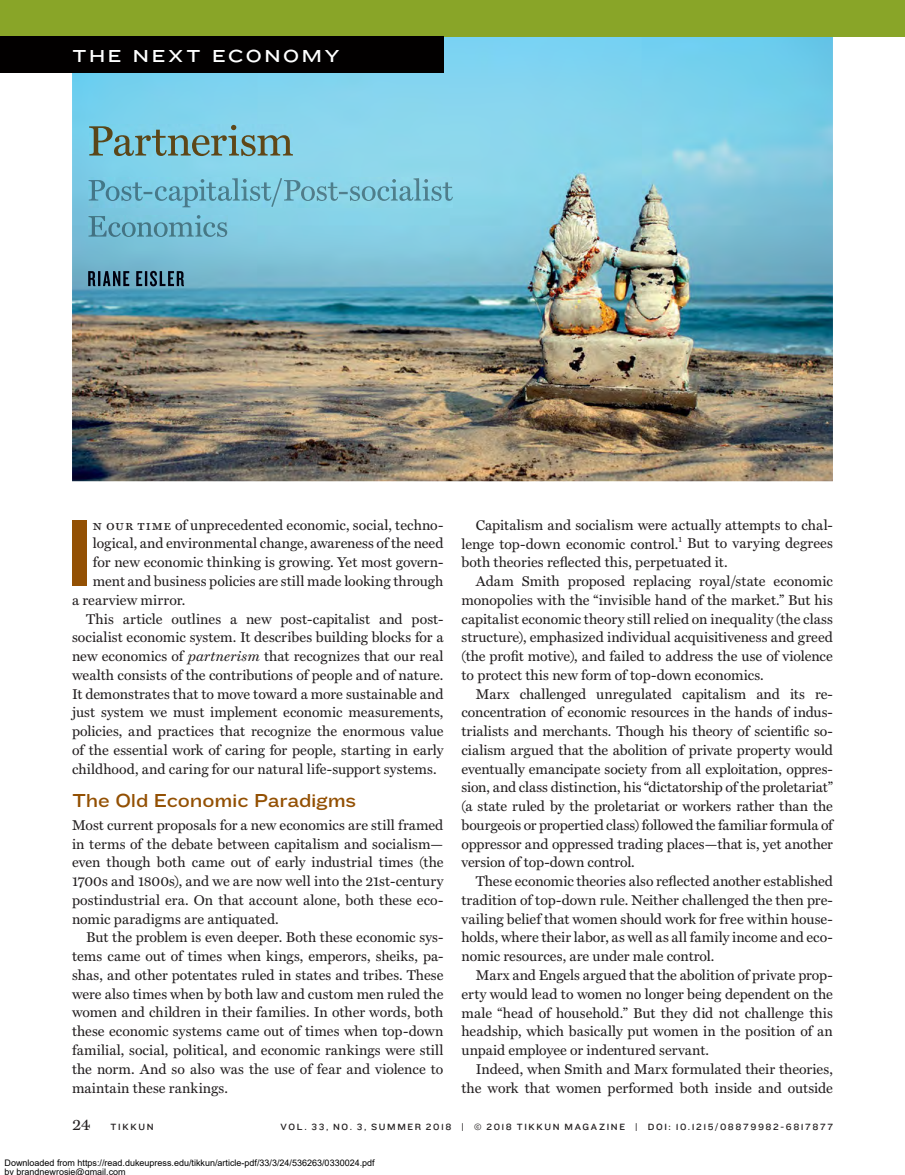
<style>
.page{position:relative;width:905px;height:1175px;background:#fff}
.page>*{position:absolute;margin:0;border:0;box-sizing:border-box;transform-origin:0 0}
.t1{font:98.7px "Knockout HTF50 Welterweight";color:#935003}
.t2{font:19.5px "Knockout HTF33 Junior Heviwt";letter-spacing:-.01em;color:#935003}
.t3{font:18px "Knockout HTF34 Junior Sumo";letter-spacing:.15em;color:#fff}
.t4{font:16.5px "Miller Text";color:#231f20}
.t5{font:14.25px/18.8px "Miller Text";letter-spacing:.005em;color:#231f20;text-align:justify}
.t6{font:9.3px "Knockout HTF32 Junior Cruiserwt";letter-spacing:.17em;color:#231f20}
.t7{font:9px/9px "Arial";color:#000}
.s1{font-family:"Miller Text Roman SC"}
.s2{font-style:italic}
</style>
<div class="page">
<img style="left:72px;top:36px;width:761px;height:445px">
<div style="left:0;top:0;width:904px;height:36px;background:#89a528"></div>
<div style="left:0;top:36px;width:443px;height:36px;background:#020000"></div>
<img style="left:89px;top:125px;width:204px;height:31px">
<img style="left:89px;top:178px;width:364px;height:29px">
<img style="left:88px;top:215px;width:139px;height:22px">
<img style="left:88px;top:271px;width:96px;height:15px">
<p class="t3" style="left:72px;top:46px;width:269px">THE NEXT ECONOMY</p>
<h1 class="t1" style="left:67px;top:502px;width:25px">I</h1>
<p class="t5" style="left:93px;top:515px;width:352px"><span class="s1">n our time</span> of unprecedented economic, social, techno-</p>
<p class="t5" style="left:93px;top:534px;width:352px">logical, and environmental change, awareness of the need</p>
<p class="t5" style="left:93px;top:553px;width:352px">for new economic thinking is growing. Yet most govern-</p>
<p class="t5" style="left:93px;top:571px;width:352px">ment and business policies are still made looking through</p>
<p class="t5" style="left:72px;top:590px;width:115px">a rearview mirror.</p>
<p class="t5" style="left:86px;top:609px;width:359px">This article outlines a new post- capitalist and post-</p>
<p class="t5" style="left:72px;top:628px;width:373px">socialist economic system. It describes building blocks for a</p>
<p class="t5" style="left:72px;top:646px;width:373px">new economics of <span class="s2">partnerism</span> that recognizes that our real</p>
<p class="t5" style="left:72px;top:665px;width:373px">wealth consists of the contributions of people and of nature.</p>
<p class="t5" style="left:72px;top:684px;width:373px">It demonstrates that to move toward a more sustainable and</p>
<p class="t5" style="left:72px;top:703px;width:373px">just system we must implement economic measurements,</p>
<p class="t5" style="left:72px;top:721px;width:373px">policies, and practices that recognize the enormous value</p>
<p class="t5" style="left:72px;top:740px;width:373px">of the essential work of caring for people, starting in early</p>
<p class="t5" style="left:72px;top:759px;width:366px">childhood, and caring for our natural life- support systems.</p>
<h2 class="t2" style="left:72px;top:790px;width:285px">The Old Economic Paradigms</h2>
<p class="t5" style="left:72px;top:815px;width:373px">Most current proposals for a new economics are still framed in terms of the debate between capitalism and socialism— even though both came out of early industrial times (the 1700s and 1800s), and we are now well into the 21st-century postindustrial era. On that account alone, both these eco&shy;nomic paradigms are antiquated.</p>
<p class="t5" style="left:72px;top:928px;width:373px;text-indent:14px">But the problem is even deeper. Both these economic sys&shy;tems came out of times when kings, emperors, sheiks, pa&shy;shas, and other potentates ruled in states and tribes. These were also times when by both law and custom men ruled the women and children in their families. In other words, both these economic systems came out of times when top- down familial, social, political, and economic rankings were still the norm. And so also was the use of fear and violence to maintain these rankings.</p>
<p class="t5" style="left:461px;top:515px;width:373px;text-indent:14px">Capitalism and socialism were actually attempts to chal&shy;lenge top- down economic control.<sup>1</sup> But to varying degrees both theories reflected this, perpetuated it.</p>
<p class="t5" style="left:461px;top:571px;width:373px;text-indent:14px">Adam Smith proposed replacing royal/state economic monopolies with the “invisible hand of the market.” But his capitalist economic theory still relied on inequality (the class structure), emphasized individual acquisitiveness and greed (the profit motive), and failed to address the use of violence to protect this new form of top- down economics.</p>
<p class="t5" style="left:461px;top:684px;width:373px;text-indent:14px">Marx challenged unregulated capitalism and its re&shy;concentration of economic resources in the hands of indus&shy;trialists and merchants. Though his theory of scientific so&shy;cialism argued that the abolition of private property would eventually emancipate society from all exploitation, oppres&shy;sion, and class distinction, his “dictatorship of the proletariat” (a state ruled by the proletariat or workers rather than the bourgeois or propertied class) followed the familiar formula of oppressor and oppressed trading places—that is, yet another version of top- down control.</p>
<p class="t5" style="left:461px;top:871px;width:373px;text-indent:14px">These economic theories also reflected another established tradition of top- down rule. Neither challenged the then pre&shy;vailing belief that women should work for free within house&shy;holds, where their labor, as well as all family income and eco&shy;nomic resources, are under male control.</p>
<p class="t5" style="left:461px;top:965px;width:373px;text-indent:14px">Marx and Engels argued that the abolition of private prop&shy;erty would lead to women no longer being dependent on the male “head of household.” But they did not challenge this headship, which basically put women in the position of an unpaid employee or indentured servant.</p>
<p class="t5" style="left:461px;top:1059px;width:373px;text-align:right">Indeed, when Smith and Marx formulated their theories, the work that women performed both inside and outside</p>
<p class="t4" style="left:72px;top:1114px;width:20px">24</p>
<p class="t6" style="left:111px;top:1121px;width:44px">TIKKUN</p>
<p class="t6" style="left:281px;top:1121px;width:554px">VOL. 33, NO. 3, SUMMER 2018 | © 2018 TIKKUN MAGAZINE | DOI: 10.1215/08879982-6817877</p>
<p class="t7" style="left:4px;top:1159px;width:372px">Downloaded from https://read.dukeupress.edu/tikkun/article-pdf/33/3/24/536263/0330024.pdf by brandnewrosie@gmail.com</p>
</div>
